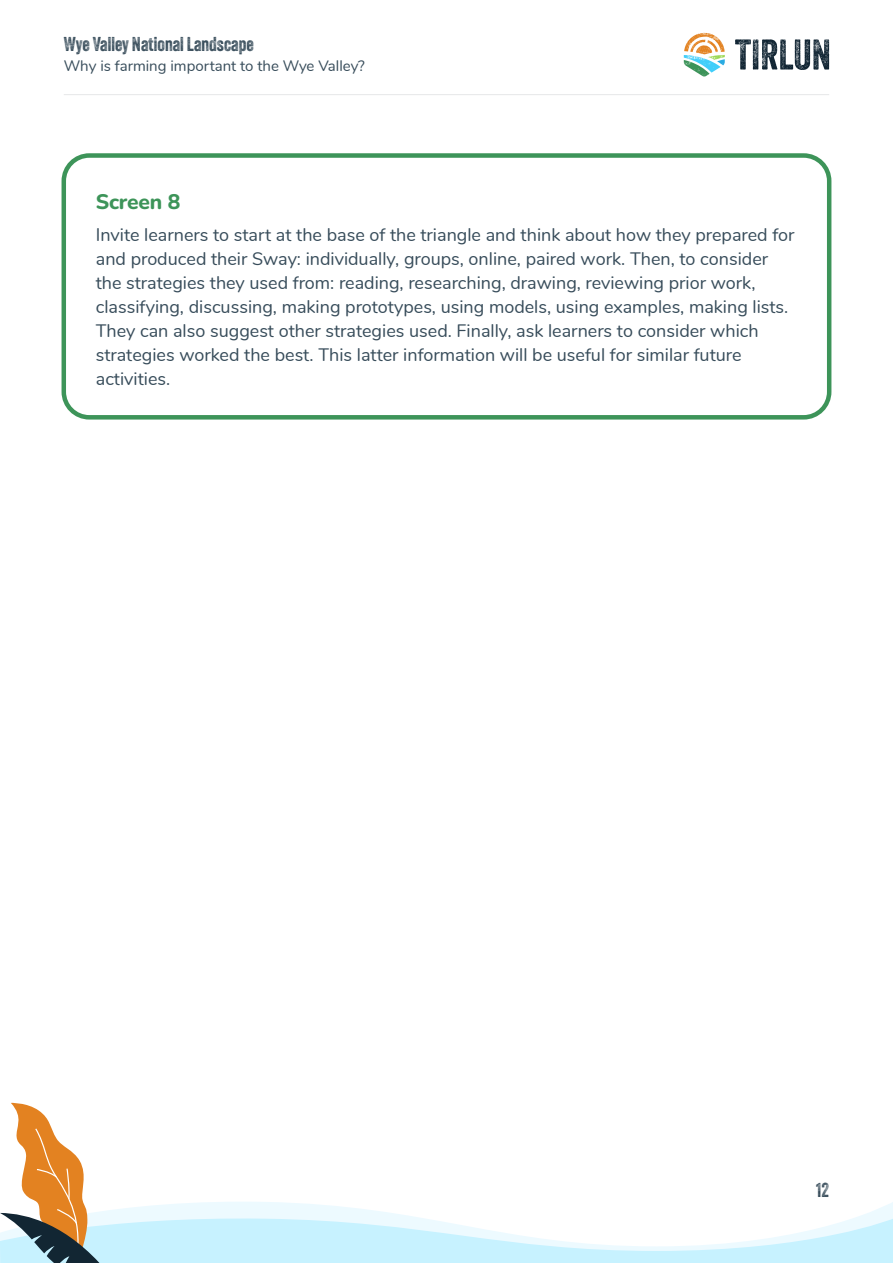
<style>
.page{position:relative;width:893px;height:1263px;background:#fff}
.page>*{position:absolute;margin:0;border:0;box-sizing:border-box;transform-origin:0 0}
.Page_section_heading{font:800 21px "Nunito";letter-spacing:-.01em;color:#3d9459}
.t1{font:19.5px "Veneer Two";color:#374c5a}
.Body_text{font:18px/24px "Nunito";color:#374c5a}
.t2{font:15px "Nunito";color:#374c5a}
</style>
<div class="page">
<svg style="left:735px;top:39px;width:94px;height:31px"></svg>
<svg style="left:684px;top:33px;width:41px;height:44px"></svg>
<hr style="left:64px;top:94px;width:765px;height:1px;background:#e6e7e9">
<svg style="left:0;top:1102px;width:893px;height:161px"></svg>
<div style="left:62px;top:153px;width:769px;height:267px;border:4px solid #3d9459;border-radius:26px"></div>
<p class="t1" style="left:64px;top:32px;width:191px">Wye Valley National Landscape</p>
<p class="t2" style="left:64px;top:54px;width:302px">Why is farming important to the Wye Valley?</p>
<p class="Page_section_heading" style="left:96px;top:186px;width:86px">Screen 8</p>
<p class="Body_text" style="left:96px;top:222px;width:700px">Invite learners to start at the base of the triangle and think about how they prepared for and produced their Sway: individually, groups, online, paired work. Then, to consider the strategies they used from: reading, researching, drawing, reviewing prior work, classifying, discussing, making prototypes, using models, using examples, making lists.<br>They can also suggest other strategies used. Finally, ask learners to consider which strategies worked the best. This latter information will be useful for similar future activities.</p>
<p class="t1" style="left:816px;top:1178px;width:15px">12</p>
</div>
